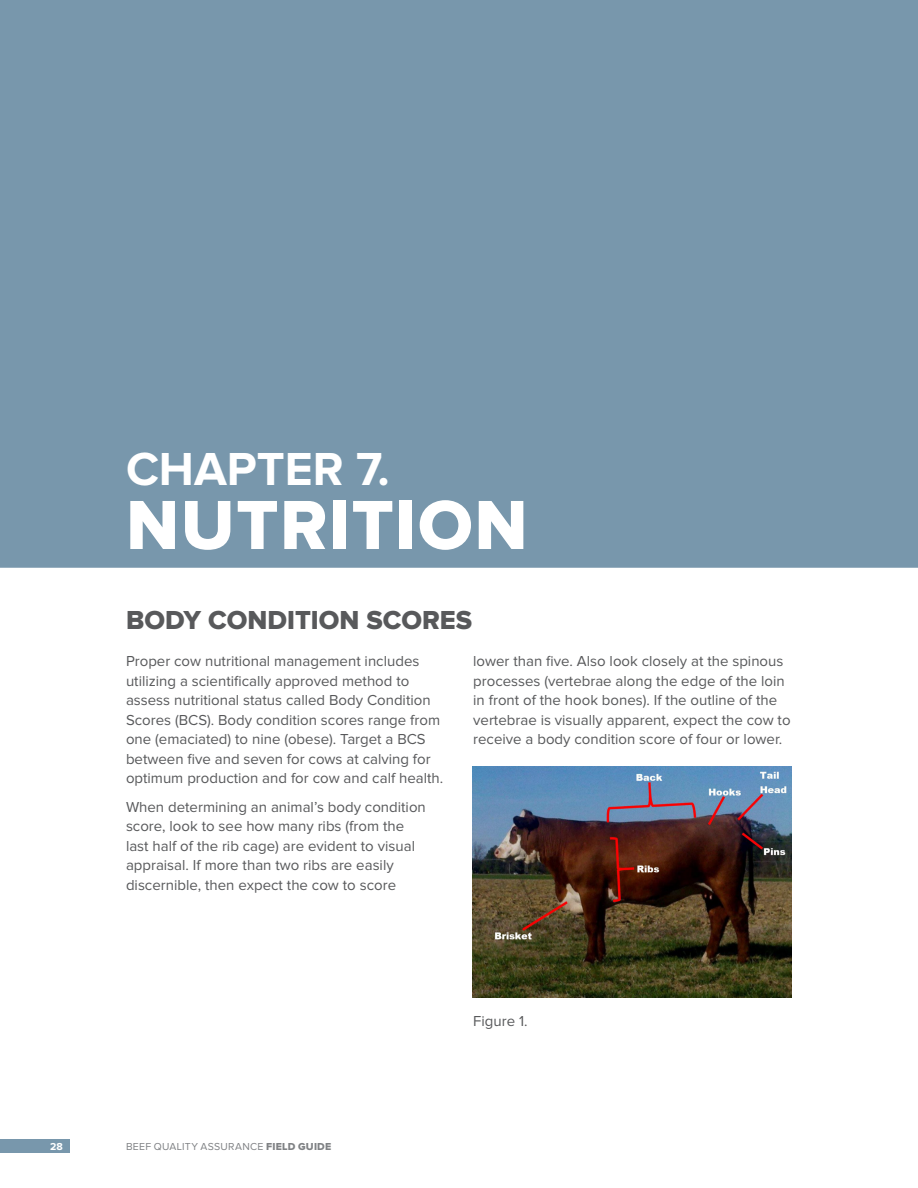
<style>
.page{position:relative;width:918px;height:1188px;background:#fff}
.page>*{position:absolute;margin:0;border:0;box-sizing:border-box;transform-origin:0 0}
.t1{font:72px "Proxima Nova Extrabld";letter-spacing:.02em;color:#fff}
.t2{font:700 48px "Proxima Nova";color:#fff}
.t3{font:27px "Proxima Nova Extrabld";color:#58595b}
.t4{font:15px/19.5px "Proxima Nova";color:#58595b}
.t5{font:10.5px "Proxima Nova";letter-spacing:.025em;color:#808285}
.t6{font:700 10.5px "Proxima Nova";color:#fff}
.s1{font-family:"Proxima Nova Extrabld"}
</style>
<div class="page">
<div style="left:0;top:1139px;width:70px;height:14px;background:#7897ac"></div>
<div style="left:0;top:0;width:918px;height:568px;background:#7897ac"></div>
<img style="left:472px;top:766px;width:320px;height:232px">
<h2 class="t2" style="left:126px;top:441px;width:265px">CHAPTER 7.</h2>
<h1 class="t1" style="left:126px;top:492px;width:403px">NUTRITION</h1>
<h3 class="t3" style="left:126px;top:607px;width:348px">BODY CONDITION SCORES</h3>
<p class="t4" style="left:126px;top:652px;width:319px">Proper cow nutritional management includes utilizing a scientifically approved method to assess nutritional status called Body Condition Scores (BCS). Body condition scores range from one (emaciated) to nine (obese). Target a BCS between five and seven for cows at calving for optimum production and for cow and calf health.</p>
<p class="t4" style="left:126px;top:797px;width:301px">When determining an animal’s body condition score, look to see how many ribs (from the last half of the rib cage) are evident to visual appraisal. If more than two ribs are easily discernible, then expect the cow to score</p>
<p class="t4" style="left:473px;top:652px;width:319px">lower than five. Also look closely at the spinous processes (vertebrae along the edge of the loin in front of the hook bones). If the outline of the vertebrae is visually apparent, expect the cow to receive a body condition score of four or lower.</p>
<p class="t6" style="left:50px;top:1140px;width:14px">28</p>
<p class="t5" style="left:126px;top:1141px;width:207px">BEEF QUALITY ASSURANCE <span class="s1">FIELD GUIDE</span></p>
<p class="t4" style="left:473px;top:1012px;width:56px">Figure 1.</p>
</div>
